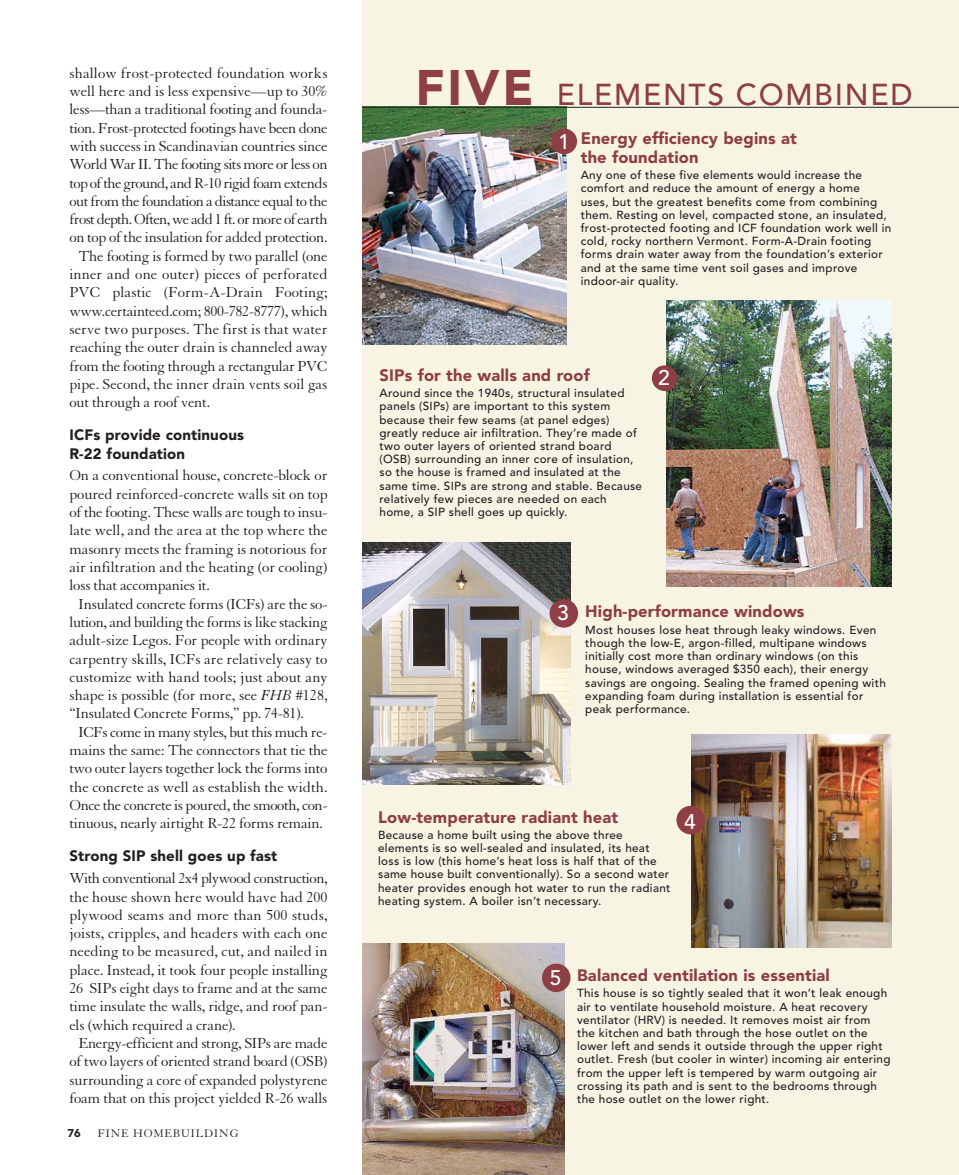
<style>
.page{position:relative;width:959px;height:1175px;background:#fff}
.page>*{position:absolute;margin:0;border:0;box-sizing:border-box;transform-origin:0 0}
.t1{font:500 30px "Avenir";letter-spacing:.055em;color:#8e3e45}
.t2{font:500 21px "Avenir";color:#fff}
.t3{font:900 16.5px/18.8px "Avenir";letter-spacing:.01em;color:#8e3e45}
.t4{font:15.75px "Granjon";letter-spacing:-.015em;color:#231f20}
.t5{font:15.75px "Granjon";letter-spacing:.005em;color:#231f20}
.t6{font:15.75px "Granjon";letter-spacing:-.04em;color:#231f20}
.t7{font:15.75px "Granjon";letter-spacing:-.045em;color:#231f20}
.t8{font:15.75px "Granjon";letter-spacing:-.035em;color:#231f20}
.t9{font:900 15px/18.3px "Avenir";letter-spacing:.01em;color:#231f20}
.t10{font:12px "Granjon";letter-spacing:.07em;color:#231f20}
.t11{font:500 11.7px/13.2px "Avenir";letter-spacing:.025em;color:#231f20}
.t12{font:900 11.25px "Avenir";color:#231f20}
.s1{font-style:italic}
.s2{font-weight:900;font-size:49.5px}
.s3{font-weight:500;font-size:21px;color:#fff}
</style>
<div class="page">
<div style="left:362px;top:0;width:596px;height:1174px;background:#f8f4e4"></div>
<img style="left:362px;top:106px;width:204px;height:238px">
<img style="left:666px;top:300px;width:225px;height:286px">
<img style="left:362px;top:542px;width:208px;height:243px">
<img style="left:362px;top:943px;width:202px;height:231px">
<img style="left:691px;top:734px;width:200px;height:213px">
<div style="left:549px;top:599px;width:29px;height:28px;background:#8e3e45;border-radius:50%"></div>
<div style="left:652px;top:365px;width:25px;height:26px;background:#8e3e45;border-radius:50%"></div>
<div style="left:542px;top:963px;width:28px;height:29px;background:#8e3e45;border-radius:50%"></div>
<div style="left:676px;top:806px;width:29px;height:28px;background:#8e3e45;border-radius:50%"></div>
<div style="left:551px;top:129px;width:26px;height:25px;background:#8e3e45;border-radius:50%"></div>
<hr style="left:362px;top:107px;width:596px;height:1px;background:#231f20">
<h3 class="t5" style="left:69px;top:67px;width:260px">shallow frost-protected foundation works</h3>
<h3 class="t4" style="left:69px;top:85px;width:259px">well here and is less expensive—up to 30%</h3>
<h3 class="t4" style="left:69px;top:104px;width:259px">less—than a traditional footing and founda-</h3>
<h3 class="t4" style="left:69px;top:122px;width:260px">tion. Frost-protected footings have been done</h3>
<h3 class="t4" style="left:69px;top:140px;width:259px">with success in Scandinavian countries since</h3>
<h3 class="t8" style="left:69px;top:158px;width:259px">World War II. The footing sits more or less on</h3>
<h3 class="t6" style="left:69px;top:177px;width:259px">top of the ground, and R-10 rigid foam extends</h3>
<h3 class="t6" style="left:69px;top:195px;width:260px">out from the foundation a distance equal to the</h3>
<h3 class="t7" style="left:69px;top:213px;width:259px">frost depth. Often, we add 1 ft. or more of earth</h3>
<h3 class="t4" style="left:69px;top:232px;width:260px">on top of the insulation for added protection.</h3>
<h3 class="t4" style="left:78px;top:250px;width:251px">The footing is formed by two parallel (one</h3>
<h3 class="t5" style="left:69px;top:268px;width:260px">inner and one outer) pieces of perforated</h3>
<h3 class="t5" style="left:69px;top:287px;width:260px">PVC plastic (Form-A-Drain Footing;</h3>
<h3 class="t4" style="left:69px;top:305px;width:260px">www.certainteed.com; 800-782-8777), which</h3>
<h3 class="t5" style="left:69px;top:323px;width:260px">serve two purposes. The first is that water</h3>
<h3 class="t4" style="left:69px;top:341px;width:259px">reaching the outer drain is channeled away</h3>
<h3 class="t4" style="left:69px;top:360px;width:259px">from the footing through a rectangular PVC</h3>
<h3 class="t4" style="left:69px;top:378px;width:259px">pipe. Second, the inner drain vents soil gas</h3>
<h3 class="t4" style="left:69px;top:396px;width:142px">out through a roof vent.</h3>
<p class="t9" style="left:69px;top:427px;width:176px">ICFs provide continuous<br>R-22 foundation</p>
<h3 class="t4" style="left:69px;top:470px;width:260px">On a conventional house, concrete-block or</h3>
<h3 class="t4" style="left:69px;top:488px;width:259px">poured reinforced-concrete walls sit on top</h3>
<h3 class="t4" style="left:69px;top:506px;width:259px">of the footing. These walls are tough to insu-</h3>
<h3 class="t4" style="left:69px;top:524px;width:259px">late well, and the area at the top where the</h3>
<h3 class="t4" style="left:69px;top:543px;width:260px">masonry meets the framing is notorious for</h3>
<h3 class="t4" style="left:69px;top:561px;width:259px">air infiltration and the heating (or cooling)</h3>
<h3 class="t4" style="left:69px;top:579px;width:142px">loss that accompanies it.</h3>
<h3 class="t4" style="left:78px;top:598px;width:251px">Insulated concrete forms (ICFs) are the so-</h3>
<h3 class="t4" style="left:69px;top:616px;width:260px">lution, and building the forms is like stacking</h3>
<h3 class="t4" style="left:69px;top:634px;width:259px">adult-size Legos. For people with ordinary</h3>
<h3 class="t4" style="left:69px;top:653px;width:259px">carpentry skills, ICFs are relatively easy to</h3>
<h3 class="t5" style="left:69px;top:671px;width:260px">customize with hand tools; just about any</h3>
<h3 class="t5" style="left:69px;top:689px;width:260px">shape is possible (for more, see <span class="s1">FHB</span> #128,</h3>
<h3 class="t4" style="left:69px;top:707px;width:236px">“Insulated Concrete Forms,” pp. 74-81).</h3>
<h3 class="t4" style="left:78px;top:726px;width:250px">ICFs come in many styles, but this much re-</h3>
<h3 class="t4" style="left:69px;top:744px;width:260px">mains the same: The connectors that tie the</h3>
<h3 class="t4" style="left:69px;top:762px;width:259px">two outer layers together lock the forms into</h3>
<h3 class="t5" style="left:69px;top:781px;width:259px">the concrete as well as establish the width.</h3>
<h3 class="t4" style="left:69px;top:799px;width:260px">Once the concrete is poured, the smooth, con-</h3>
<h3 class="t4" style="left:69px;top:817px;width:255px">tinuous, nearly airtight R-22 forms remain.</h3>
<p class="t9" style="left:69px;top:848px;width:209px">Strong SIP shell goes up fast</p>
<h3 class="t4" style="left:69px;top:872px;width:259px">With conventional 2x4 plywood construction,</h3>
<h3 class="t4" style="left:69px;top:890px;width:260px">the house shown here would have had 200</h3>
<h3 class="t5" style="left:69px;top:909px;width:260px">plywood seams and more than 500 studs,</h3>
<h3 class="t5" style="left:69px;top:927px;width:260px">joists, cripples, and headers with each one</h3>
<h3 class="t4" style="left:69px;top:945px;width:259px">needing to be measured, cut, and nailed in</h3>
<h3 class="t4" style="left:69px;top:964px;width:259px">place. Instead, it took four people installing</h3>
<h3 class="t4" style="left:69px;top:982px;width:260px">26 SIPs eight days to frame and at the same</h3>
<h3 class="t4" style="left:69px;top:1000px;width:260px">time insulate the walls, ridge, and roof pan-</h3>
<h3 class="t4" style="left:69px;top:1019px;width:168px">els (which required a crane).</h3>
<h3 class="t4" style="left:78px;top:1037px;width:250px">Energy-efficient and strong, SIPs are made</h3>
<h3 class="t4" style="left:69px;top:1055px;width:259px">of two layers of oriented strand board (OSB)</h3>
<h3 class="t4" style="left:69px;top:1073px;width:260px">surrounding a core of expanded polystyrene</h3>
<h3 class="t4" style="left:69px;top:1092px;width:259px">foam that on this project yielded R-26 walls</h3>
<p class="t12" style="left:68px;top:1128px;width:15px">76</p>
<p class="t10" style="left:98px;top:1128px;width:142px">FINE HOMEBUILDING</p>
<h1 class="t1" style="left:415px;top:82px;width:498px"><span class="s2">FIVE</span> ELEMENTS COMBINED</h1>
<h3 class="t3" style="left:580px;top:130px;width:217px;text-indent:-23px"><span class="s3">1</span> Energy efficiency begins at the foundation</h3>
<p class="t11" style="left:580px;top:170px;width:312px">Any one of these five elements would increase the comfort and reduce the amount of energy a home<br>uses, but the greatest benefits come from combining them. Resting on level, compacted stone, an insulated, frost-protected footing and ICF foundation work well in cold, rocky northern Vermont. Form-A-Drain footing forms drain water away from the foundation’s exterior and at the same time vent soil gases and improve indoor-air quality.</p>
<h3 class="t3" style="left:379px;top:367px;width:212px">SIPs for the walls and roof</h3>
<p class="t11" style="left:379px;top:388px;width:264px">Around since the 1940s, structural insulated panels (SIPs) are important to this system because their few seams (at panel edges) greatly reduce air infiltration. They’re made of two outer layers of oriented strand board (OSB) surrounding an inner core of insulation, so the house is framed and insulated at the same time. SIPs are strong and stable. Because relatively few pieces are needed on each home, a SIP shell goes up quickly.</p>
<h2 class="t2" style="left:658px;top:369px;width:13px">2</h2>
<h2 class="t2" style="left:557px;top:604px;width:13px">3</h2>
<h3 class="t3" style="left:585px;top:603px;width:221px">High-performance windows</h3>
<p class="t11" style="left:585px;top:624px;width:302px">Most houses lose heat through leaky windows. Even though the low-E, argon-filled, multipane windows initially cost more than ordinary windows (on this house, windows averaged $350 each), their energy savings are ongoing. Sealing the framed opening with expanding foam during installation is essential for peak performance.</p>
<h3 class="t3" style="left:378px;top:809px;width:241px">Low-temperature radiant heat</h3>
<p class="t11" style="left:378px;top:829px;width:294px">Because a home built using the above three elements is so well-sealed and insulated, its heat loss is low (this home’s heat loss is half that of the same house built conventionally). So a second water heater provides enough hot water to run the radiant heating system. A boiler isn’t necessary.</p>
<h2 class="t2" style="left:684px;top:812px;width:13px">4</h2>
<h2 class="t2" style="left:549px;top:968px;width:13px">5</h2>
<h3 class="t3" style="left:577px;top:967px;width:254px">Balanced ventilation is essential</h3>
<p class="t11" style="left:577px;top:988px;width:315px">This house is so tightly sealed that it won’t leak enough air to ventilate household moisture. A heat recovery ventilator (HRV) is needed. It removes moist air from the kitchen and bath through the hose outlet on the lower left and sends it outside through the upper right outlet. Fresh (but cooler in winter) incoming air entering from the upper left is tempered by warm outgoing air crossing its path and is sent to the bedrooms through the hose outlet on the lower right.</p>
</div>
